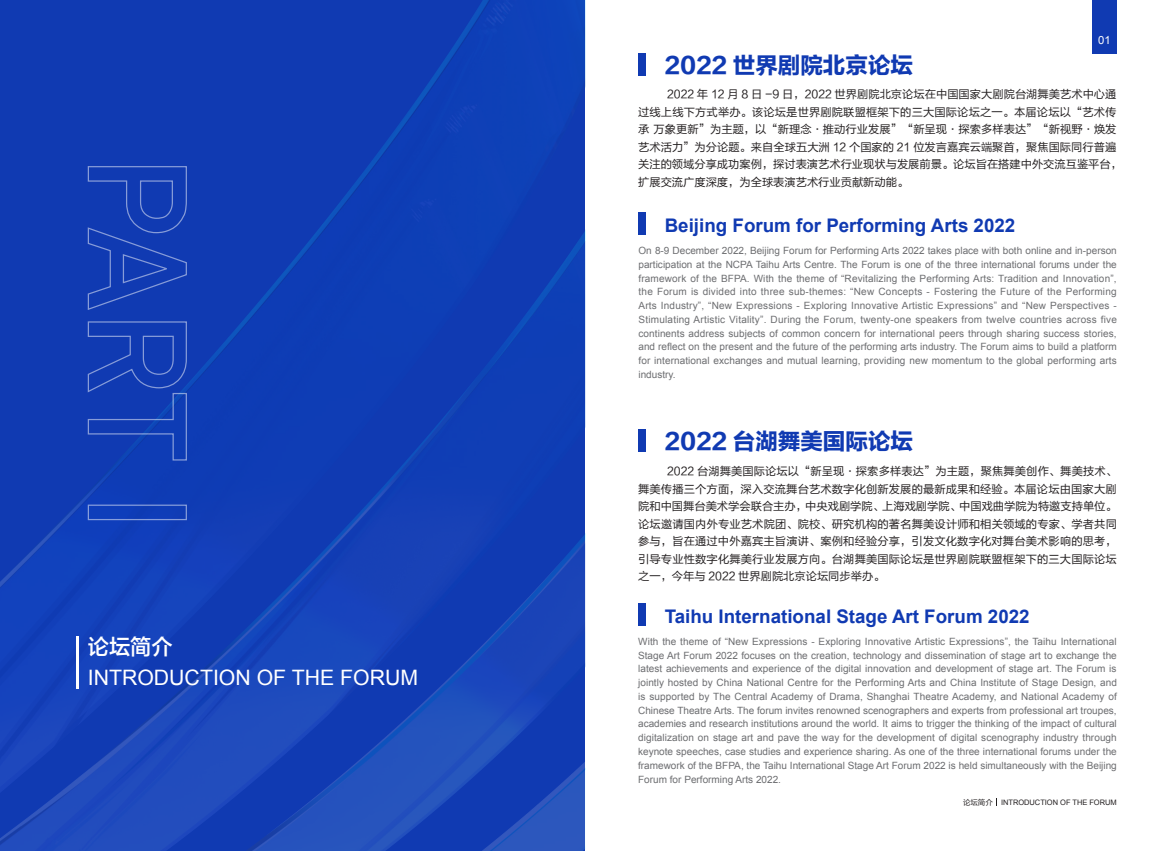
<style>
.page{position:relative;width:1170px;height:851px;background:#fff}
.page>*{position:absolute;margin:0;border:0;box-sizing:border-box;transform-origin:0 0}
.t1{font:22.5px "FZLTDHK GBK1 0";color:#103ab2}
.t2{font:21.25px "Arial";color:#fff}
.t3{font:21.25px "FZLTZHJW GB1 0";color:#fff}
.t4{font:700 18.75px "Arial";color:#103ab2}
.t5{font:11.25px/17.5px "FZLTHJW GB1 0";color:#231f20}
.t6{font:11.25px "Arial";color:#fff}
.t7{font:10px/13.8px "Arial";color:#6c6d70;text-align:justify}
.t8{font:7.5px "Arial";letter-spacing:-.005em;color:#231f20}
.s1{font-family:"FZLTHJW GB1 0"}
</style>
<div class="page">
<img style="left:0;top:0;width:585px;height:850px">
<svg style="left:87px;top:165px;width:100px;height:355px;background:#1640b5"></svg>
<hr style="left:76px;top:635px;width:2px;height:53px;background:#fff">
<div style="left:638px;top:53px;width:7px;height:23px;background:#103ab2"></div>
<div style="left:638px;top:212px;width:7px;height:22px;background:#103ab2"></div>
<div style="left:638px;top:429px;width:7px;height:23px;background:#103ab2"></div>
<div style="left:638px;top:603px;width:7px;height:23px;background:#103ab2"></div>
<div style="left:1092px;top:0;width:24px;height:53px;background:#103ab2"></div>
<h2 class="t3" style="left:88px;top:635px;width:86px">论坛简介</h2>
<h2 class="t2" style="left:88px;top:663px;width:332px">INTRODUCTION OF THE FORUM</h2>
<h1 class="t1" style="left:664px;top:52px;width:250px">2022 世界剧院北京论坛</h1>
<p class="t6" style="left:1097px;top:33px;width:14px">01</p>
<p class="t5" style="left:638px;top:86px;width:485px;text-indent:29px">2022 年 12 月 8 日 -9 日，2022 世界剧院北京论坛在中国国家大剧院台湖舞美艺术中心通过线上线下方式举办。该论坛是世界剧院联盟框架下的三大国际论坛之一。本届论坛以“艺术传承 万象更新”为主题，以“新理念·推动行业发展”“新呈现·探索多样表达”“新视野·焕发艺术活力”为分论题。来自全球五大洲 12 个国家的 21 位发言嘉宾云端聚首，聚焦国际同行普遍关注的领域分享成功案例，探讨表演艺术行业现状与发展前景。论坛旨在搭建中外交流互鉴平台，扩展交流广度深度，为全球表演艺术行业贡献新动能。</p>
<h3 class="t4" style="left:664px;top:213px;width:352px">Beijing Forum for Performing Arts 2022</h3>
<p class="t7" style="left:638px;top:244px;width:480px">On 8-9 December 2022, Beijing Forum for Performing Arts 2022 takes place with both online and in-person participation at the NCPA Taihu Arts Centre. The Forum is one of the three international forums under the framework of the BFPA. With the theme of “Revitalizing the Performing Arts: Tradition and Innovation”, the Forum is divided into three sub-themes: “New Concepts - Fostering the Future of the Performing Arts Industry”, “New Expressions - Exploring Innovative Artistic Expressions” and “New Perspectives - Stimulating Artistic Vitality”. During the Forum, twenty-one speakers from twelve countries across five continents address subjects of common concern for international peers through sharing success stories, and reflect on the present and the future of the performing arts industry. The Forum aims to build a platform for international exchanges and mutual learning, providing new momentum to the global performing arts industry.</p>
<h1 class="t1" style="left:664px;top:428px;width:250px">2022 台湖舞美国际论坛</h1>
<p class="t5" style="left:638px;top:463px;width:480px;text-align:justify;text-indent:29px">2022 台湖舞美国际论坛以“新呈现·探索多样表达”为主题，聚焦舞美创作、舞美技术、舞美传播三个方面，深入交流舞台艺术数字化创新发展的最新成果和经验。本届论坛由国家大剧院和中国舞台美术学会联合主办，中央戏剧学院、上海戏剧学院、中国戏曲学院为特邀支持单位。论坛邀请国内外专业艺术院团、院校、研究机构的著名舞美设计师和相关领域的专家、学者共同参与，旨在通过中外嘉宾主旨演讲、案例和经验分享，引发文化数字化对舞台美术影响的思考，引导专业性数字化舞美行业发展方向。台湖舞美国际论坛是世界剧院联盟框架下的三大国际论坛之一，今年与 2022 世界剧院北京论坛同步举办。</p>
<h3 class="t4" style="left:664px;top:604px;width:366px">Taihu International Stage Art Forum 2022</h3>
<p class="t7" style="left:638px;top:634px;width:480px">With the theme of “New Expressions - Exploring Innovative Artistic Expressions”, the Taihu International Stage Art Forum 2022 focuses on the creation, technology and dissemination of stage art to exchange the latest achievements and experience of the digital innovation and development of stage art. The Forum is jointly hosted by China National Centre for the Performing Arts and China Institute of Stage Design, and is supported by The Central Academy of Drama, Shanghai Theatre Academy, and National Academy of Chinese Theatre Arts. The forum invites renowned scenographers and experts from professional art troupes, academies and research institutions around the world. It aims to trigger the thinking of the impact of cultural digitalization on stage art and pave the way for the development of digital scenography industry through keynote speeches, case studies and experience sharing. As one of the three international forums under the framework of the BFPA, the Taihu International Stage Art Forum 2022 is held simultaneously with the Beijing Forum for Performing Arts 2022.</p>
<p class="t8" style="left:962px;top:797px;width:155px"><span class="s1">论坛简介</span> INTRODUCTION OF THE FORUM</p>
</div>
